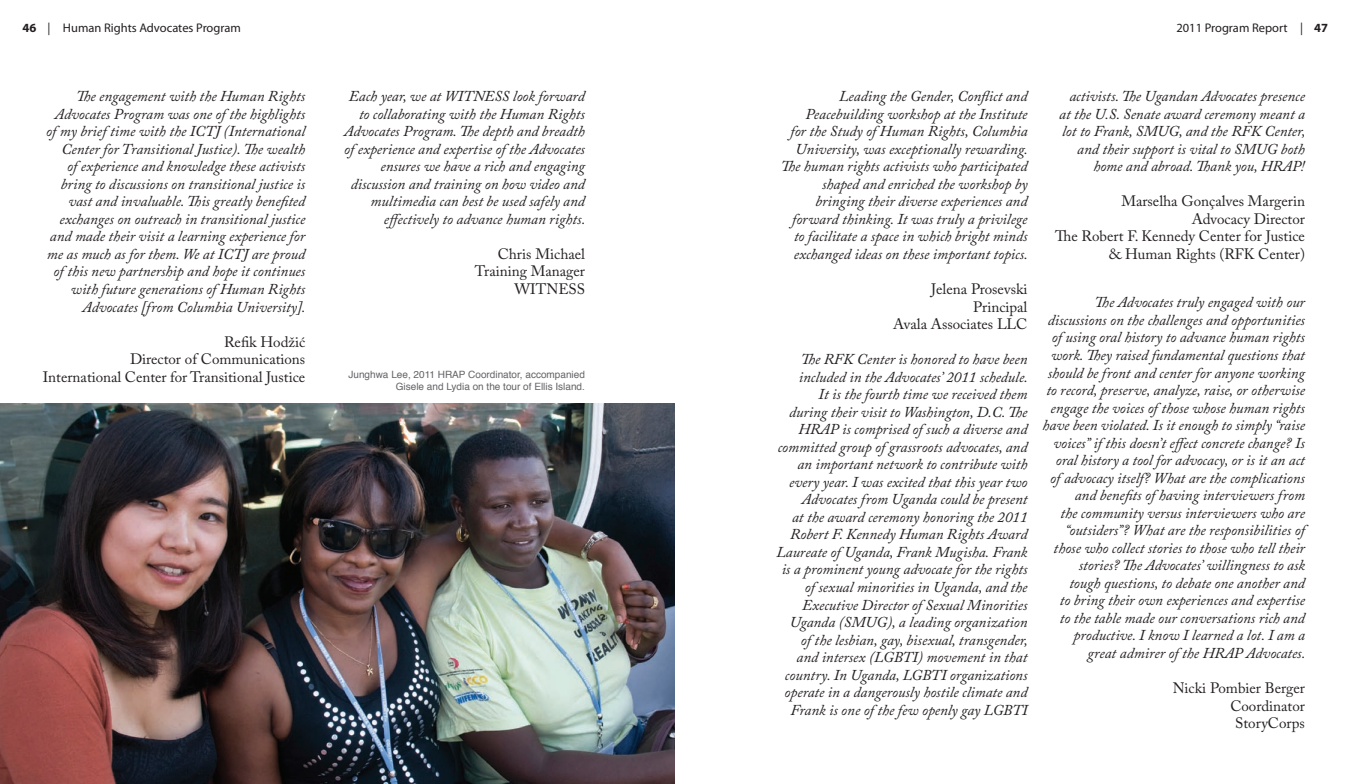
<style>
.page{position:relative;width:1350px;height:784px;background:#fff}
.page>*{position:absolute;margin:0;border:0;box-sizing:border-box;transform-origin:0 0}
.t1{font:italic 15px/17.5px "Adobe Caslon Pro";color:#231f20;text-align:right}
.t2{font:15px/17.5px "Adobe Caslon Pro";color:#231f20;text-align:right}
.t3{font:12.5px "Myriad Pro";color:#231f20}
.t4{font:10px/12px "Helvetica";color:#636366;text-align:right}
.s1{font-weight:700}
</style>
<div class="page">
<img style="left:0;top:403px;width:675px;height:380px">
<p class="t3" style="left:22px;top:20px;width:220px"><span class="s1">46</span> | Human Rights Advocates Program</p>
<p class="t3" style="left:1176px;top:20px;width:153px">2011 Program Report | <span class="s1">47</span></p>
<p class="t1" style="left:46px;top:87px;width:261px">The engagement with the Human Rights Advocates Program was one of the highlights of my brief time with the ICTJ (International Center for Transitional Justice). The wealth<br>of experience and knowledge these activists bring to discussions on transitional justice is vast and invaluable. This greatly benefited exchanges on outreach in transitional justice and made their visit a learning experience for me as much as for them. We at ICTJ are proud of this new partnership and hope it continues with future generations of Human Rights Advocates [from Columbia University].</p>
<p class="t2" style="left:43px;top:332px;width:264px">Refik Hodžić<br>Director of Communications<br>International Center for Transitional Justice</p>
<p class="t1" style="left:344px;top:87px;width:243px">Each year, we at WITNESS look forward to collaborating with the Human Rights Advocates Program. The depth and breadth of experience and expertise of the Advocates ensures we have a rich and engaging discussion and training on how video and multimedia can best be used safely and effectively to advance human rights.</p>
<p class="t2" style="left:475px;top:245px;width:112px">Chris Michael<br>Training Manager<br>WITNESS</p>
<p class="t4" style="left:349px;top:368px;width:238px">Junghwa Lee, 2011 HRAP Coordinator, accompanied<br>Gisele and Lydia on the tour of Ellis Island.</p>
<p class="t1" style="left:781px;top:87px;width:249px">Leading the Gender, Conflict and Peacebuilding workshop at the Institute<br>for the Study of Human Rights, Columbia University, was exceptionally rewarding.<br>The human rights activists who participated shaped and enriched the workshop by bringing their diverse experiences and forward thinking. It was truly a privilege to facilitate a space in which bright minds exchanged ideas on these important topics.</p>
<p class="t2" style="left:893px;top:280px;width:136px">Jelena Prosevski<br>Principal<br>Avala Associates LLC</p>
<p class="t1" style="left:777px;top:350px;width:253px">The RFK Center is honored to have been included in the Advocates’ 2011 schedule.<br>It is the fourth time we received them<br>during their visit to Washington, D.C. The HRAP is comprised of such a diverse and committed group of grassroots advocates, and an important network to contribute with every year. I was excited that this year two Advocates from Uganda could be present<br>at the award ceremony honoring the 2011<br>Robert F. Kennedy Human Rights Award Laureate of Uganda, Frank Mugisha. Frank is a prominent young advocate for the rights of sexual minorities in Uganda, and the Executive Director of Sexual Minorities Uganda (SMUG), a leading organization of the lesbian, gay, bisexual, transgender, and intersex (LGBTI) movement in that country. In Uganda, LGBTI organizations operate in a dangerously hostile climate and Frank is one of the few openly gay LGBTI</p>
<p class="t1" style="left:1059px;top:87px;width:248px">activists. The Ugandan Advocates presence at the U.S. Senate award ceremony meant a lot to Frank, SMUG, and the RFK Center, and their support is vital to SMUG both home and abroad. Thank you, HRAP!</p>
<p class="t2" style="left:1055px;top:192px;width:251px">Marselha Gonçalves Margerin<br>Advocacy Director<br>The Robert F. Kennedy Center for Justice &amp; Human Rights (RFK Center)</p>
<p class="t1" style="left:1043px;top:293px;width:264px">The Advocates truly engaged with our discussions on the challenges and opportunities of using oral history to advance human rights work. They raised fundamental questions that should be front and center for anyone working to record, preserve, analyze, raise, or otherwise engage the voices of those whose human rights have been violated. Is it enough to simply “raise voices” if this doesn’t effect concrete change? Is oral history a tool for advocacy, or is it an act of advocacy itself? What are the complications and benefits of having interviewers from<br>the community versus interviewers who are “outsiders”? What are the responsibilities of those who collect stories to those who tell their stories? The Advocates’ willingness to ask<br>tough questions, to debate one another and<br>to bring their own experiences and expertise<br>to the table made our conversations rich and productive. I know I learned a lot. I am a great admirer of the HRAP Advocates.</p>
<p class="t2" style="left:1173px;top:678px;width:134px">Nicki Pombier Berger<br>Coordinator<br>StoryCorps</p>
</div>
